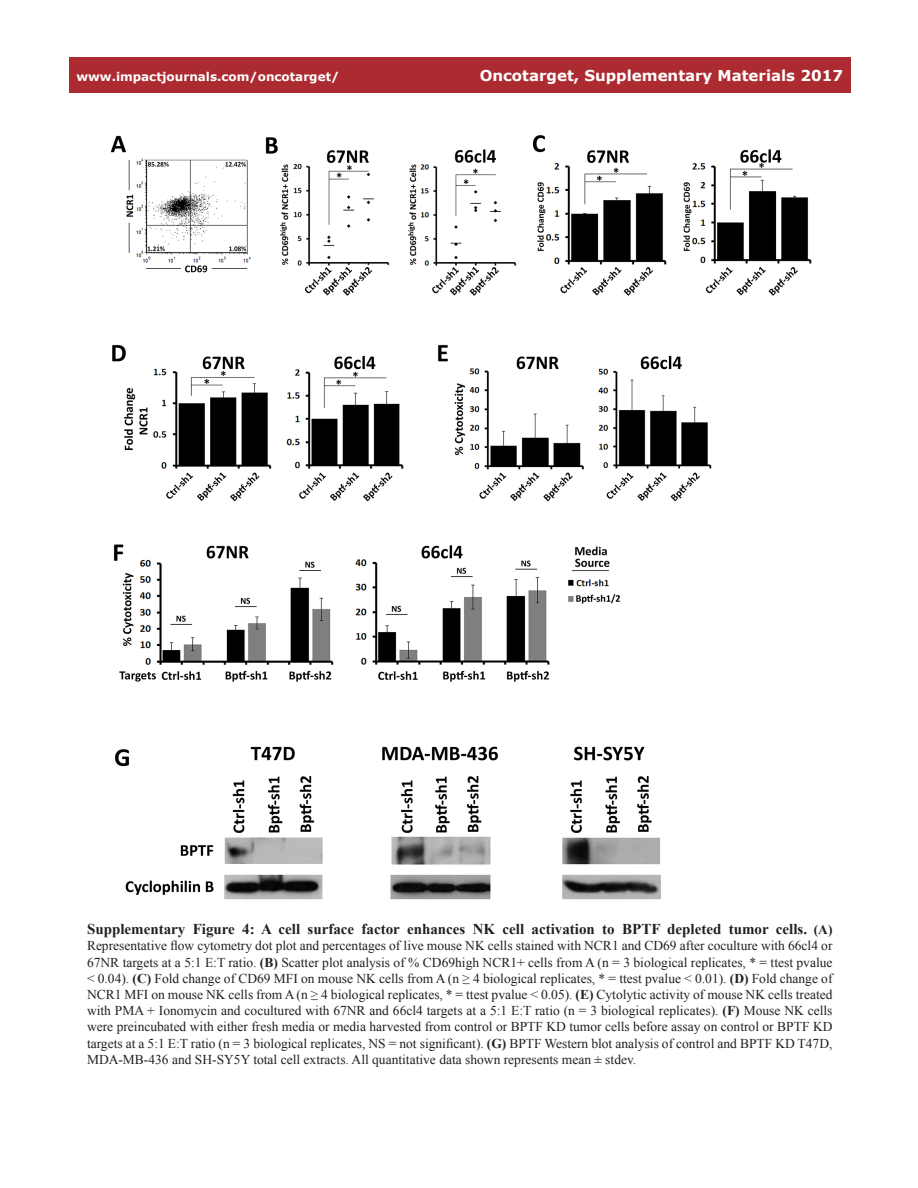
<style>
.page{position:relative;width:918px;height:1188px;background:#fff}
.page>*{position:absolute;margin:0;border:0;box-sizing:border-box;transform-origin:0 0}
.figuretext{font:700 15px "Times New Roman";color:#231f20}
.t1{font:700 15px "Verdana";color:#fff}
.figuretext-2{font:13.5px/16.2px "Times New Roman";color:#231f20;text-align:justify}
.t2{font:700 12px "Verdana";color:#fff}
.s1{font-size:13.5px}
.s2{font-weight:700}
</style>
<div class="page">
<div style="left:69px;top:57px;width:781px;height:36px;background:#ac2b31"></div>
<img style="left:110px;top:135px;width:702px;height:765px">
<p class="t2" style="left:76px;top:68px;width:264px">www.impactjournals.com/oncotarget/</p>
<p class="t1" style="left:480px;top:65px;width:365px">Oncotarget, Supplementary Materials 2017</p>
<p class="figuretext" style="left:87px;top:919px;width:747px">Supplementary Figure 4: A cell surface factor enhances NK cell activation to BPTF depleted tumor cells. <span class="s1">(A)</span></p>
<p class="figuretext-2" style="left:87px;top:938px;width:747px">Representative flow cytometry dot plot and percentages of live mouse NK cells stained with NCR1 and CD69 after coculture with 66cl4 or 67NR targets at a 5:1 E:T ratio. <span class="s2">(B)</span> Scatter plot analysis of % CD69high NCR1+ cells from A (n = 3 biological replicates, * = ttest pvalue &lt; 0.04). <span class="s2">(C)</span> Fold change of CD69 MFI on mouse NK cells from A (n ≥ 4 biological replicates, * = ttest pvalue &lt; 0.01). <span class="s2">(D)</span> Fold change of NCR1 MFI on mouse NK cells from A (n ≥ 4 biological replicates, * = ttest pvalue &lt; 0.05). <span class="s2">(E)</span> Cytolytic activity of mouse NK cells treated with PMA + Ionomycin and cocultured with 67NR and 66cl4 targets at a 5:1 E:T ratio (n = 3 biological replicates). <span class="s2">(F)</span> Mouse NK cells were preincubated with either fresh media or media harvested from control or BPTF KD tumor cells before assay on control or BPTF KD targets at a 5:1 E:T ratio (n = 3 biological replicates, NS = not significant). <span class="s2">(G)</span> BPTF Western blot analysis of control and BPTF KD T47D, MDA-MB-436 and SH-SY5Y total cell extracts. All quantitative data shown represents mean ± stdev.</p>
</div>
